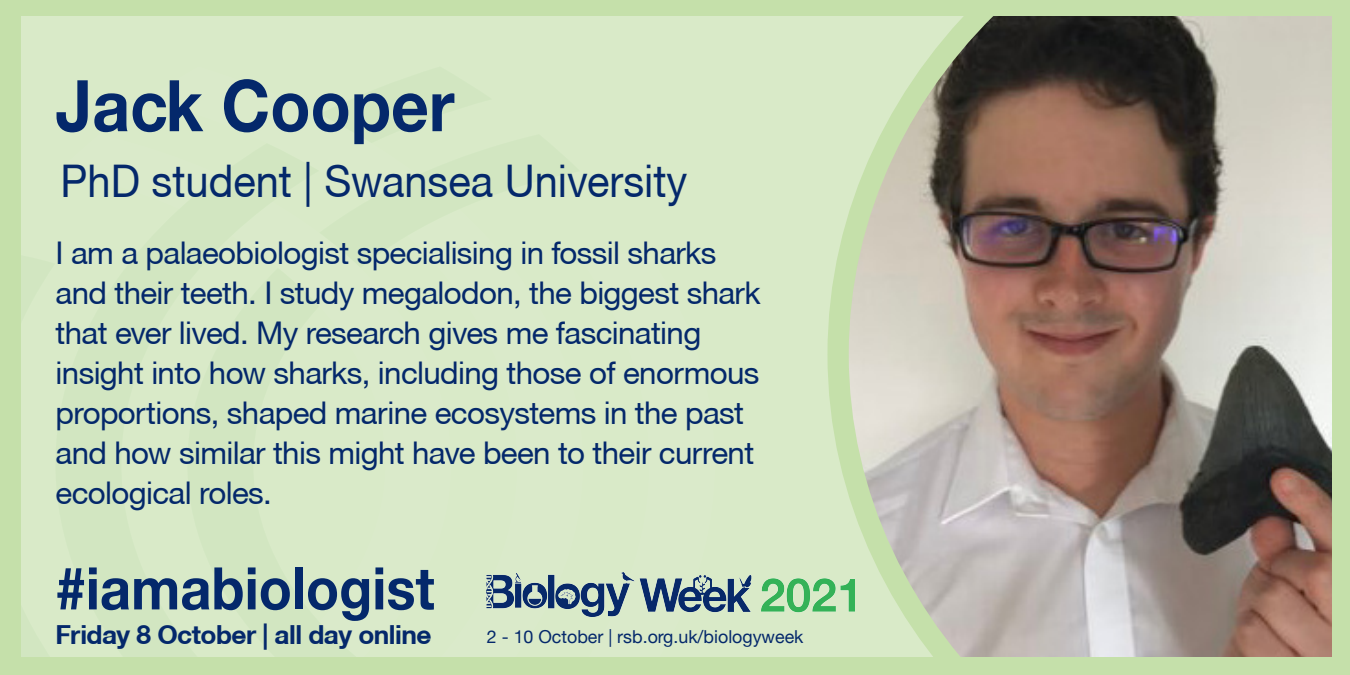
<style>
.page{position:relative;width:1350px;height:675px;background:#fff}
.page>*{position:absolute;margin:0;border:0;box-sizing:border-box;transform-origin:0 0}
.t1{font:700 71.25px "Helvetica Neue CE";color:#04286b;scale:.92 1}
.t2{font:700 58.75px "Helvetica Neue CE";color:#04286b;scale:.92 1}
.t3{font:45px "Helvetica Neue CE";color:#04286b;scale:.92 1}
.t4{font:31.25px/40px "Helvetica Neue CE";letter-spacing:-.02em;color:#04286b}
.t5{font:27.5px "Helvetica Neue";color:#04286b}
.t6{font:700 26.25px "Helvetica Neue CE";letter-spacing:-.02em;color:#04286b}
.t7{font:17.88px "Helvetica Neue";color:#04286b}
</style>
<div class="page">
<div style="left:0;top:0;width:1015px;height:675px;background:#d9eac8"></div>
<svg style="left:20px;top:250px;width:35px;height:408px"></svg>
<svg style="left:827px;top:16px;width:506px;height:642px;background:#a09588"></svg>
<div style="left:0;top:0;width:1350px;height:16px;background:#c5e0aa"></div>
<div style="left:0;top:658px;width:1350px;height:17px;background:#c5e0aa"></div>
<div style="left:1333px;top:0;width:17px;height:675px;background:#c5e0aa"></div>
<img style="left:487px;top:573px;width:368px;height:44px">
<div style="left:0;top:0;width:20px;height:675px;background:#c5e0aa"></div>
<h1 class="t1" style="left:56px;top:62px;width:435px">Jack Cooper</h1>
<h3 class="t3" style="left:61px;top:154px;width:683px">PhD student | Swansea University</h3>
<p class="t4" style="left:56px;top:233px;width:706px">I am a palaeobiologist specialising in fossil sharks and their teeth. I study megalodon, the biggest shark that ever lived. My research gives me fascinating insight into how sharks, including those of enormous proportions, shaped marine ecosystems in the past and how similar this might have been to their current ecological roles.</p>
<h2 class="t2" style="left:56px;top:552px;width:414px">#iamabiologist</h2>
<p class="t5" style="left:56px;top:607px;width:490px">2 - 10 October | rsb.org.uk/biologyweek</p>
<p class="t6" style="left:56px;top:618px;width:377px">Friday 8 October | all day online</p>
<p class="t7" style="left:487px;top:626px;width:318px">2 - 10 October | rsb.org.uk/biologyweek</p>
</div>
